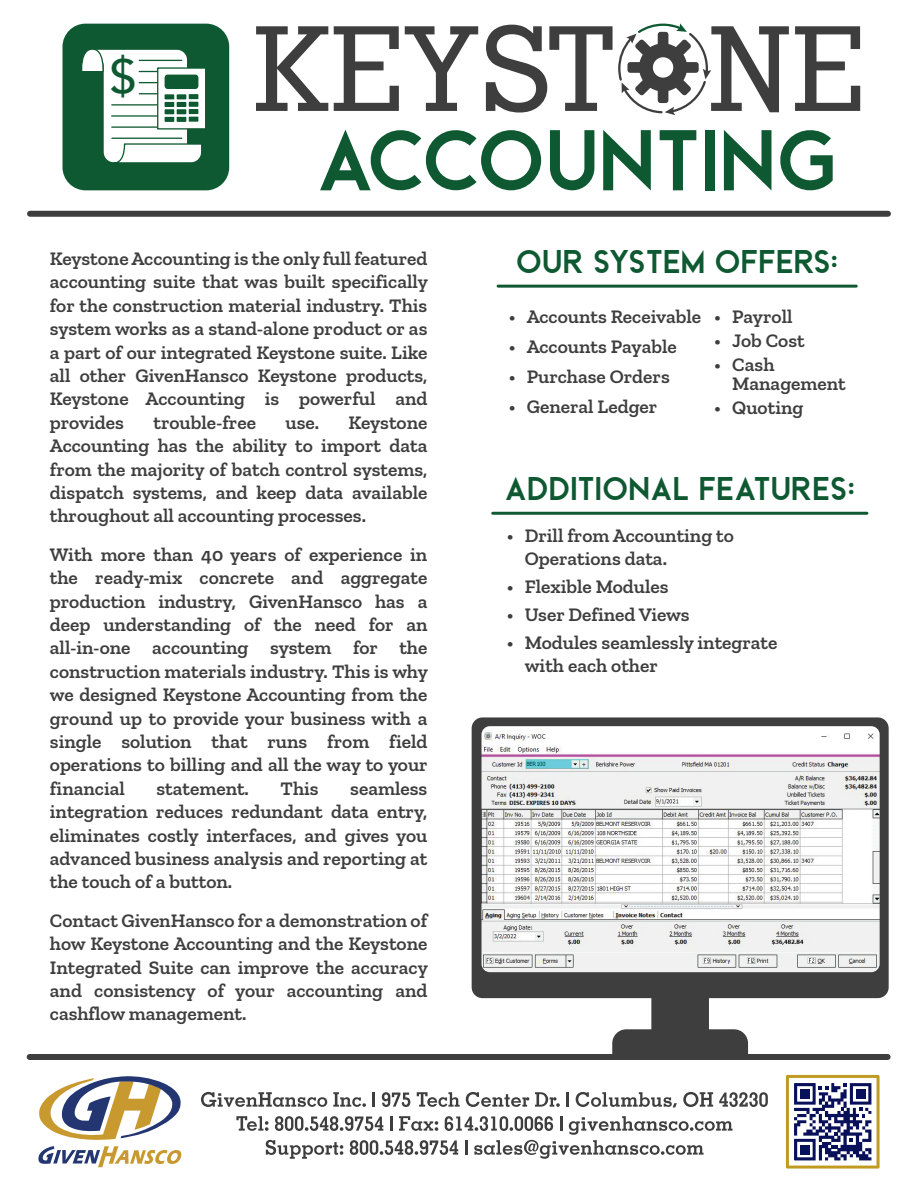
<style>
.page{position:relative;width:918px;height:1188px;background:#fff}
.page>*{position:absolute;margin:0;border:0;box-sizing:border-box;transform-origin:0 0}
.t1{font:87.45px "Beckman Free";color:#0e5931}
.t2{font:500 48px "Avenir";color:#0e5931}
.t3{font:33.45px "Beckman Free";color:#0e5931}
.t4{font:600 19.5px/23.4px "Zilla Slab";color:#3e3e3f;text-align:justify}
</style>
<div class="page">
<svg style="left:256px;top:26px;width:72px;height:85px"></svg>
<svg style="left:334px;top:26px;width:65px;height:85px"></svg>
<svg style="left:405px;top:26px;width:73px;height:85px"></svg>
<svg style="left:486px;top:23px;width:303px;height:92px"></svg>
<svg style="left:795px;top:26px;width:65px;height:85px"></svg>
<div style="left:63px;top:24px;width:166px;height:166px;background:#0e5931;border-radius:23px"></div>
<svg style="left:82px;top:49px;width:120px;height:114px"></svg>
<hr style="left:139px;top:60px;width:43px;height:1px;background:#0e5931">
<hr style="left:139px;top:71px;width:43px;height:1px;background:#0e5931">
<hr style="left:139px;top:82px;width:43px;height:1px;background:#0e5931">
<hr style="left:139px;top:93px;width:43px;height:1px;background:#0e5931">
<hr style="left:112px;top:104px;width:70px;height:2px;background:#0e5931">
<hr style="left:112px;top:115px;width:70px;height:2px;background:#0e5931">
<hr style="left:112px;top:126px;width:70px;height:2px;background:#0e5931">
<hr style="left:112px;top:138px;width:70px;height:1px;background:#0e5931">
<svg style="left:157px;top:67px;width:48px;height:63px;background:#dbe6e0"></svg>
<div style="left:165px;top:75px;width:33px;height:14px;background:#0e5931;border-radius:3px"></div>
<div style="left:165px;top:94px;width:9px;height:5px;background:#0e5931"></div>
<div style="left:177px;top:94px;width:9px;height:5px;background:#0e5931"></div>
<div style="left:189px;top:94px;width:9px;height:5px;background:#0e5931"></div>
<div style="left:165px;top:102px;width:9px;height:5px;background:#0e5931"></div>
<div style="left:177px;top:102px;width:9px;height:5px;background:#0e5931"></div>
<div style="left:189px;top:102px;width:9px;height:5px;background:#0e5931"></div>
<div style="left:165px;top:109px;width:9px;height:5px;background:#0e5931"></div>
<div style="left:177px;top:109px;width:9px;height:5px;background:#0e5931"></div>
<div style="left:189px;top:109px;width:9px;height:5px;background:#0e5931"></div>
<div style="left:165px;top:117px;width:9px;height:5px;background:#0e5931"></div>
<div style="left:177px;top:117px;width:9px;height:5px;background:#0e5931"></div>
<div style="left:189px;top:117px;width:9px;height:5px;background:#0e5931"></div>
<div style="left:30px;top:211px;width:858px;height:6px;background:#3e3e3f"></div>
<div style="left:30px;top:1054px;width:858px;height:6px;background:#3e3e3f"></div>
<hr style="left:498px;top:285px;width:358px;height:3px;background:#0e5931">
<hr style="left:493px;top:512px;width:374px;height:3px;background:#0e5931">
<svg style="left:472px;top:717px;width:417px;height:338px"></svg>
<svg style="left:39px;top:1076px;width:142px;height:64px"></svg>
<svg style="left:38px;top:1146px;width:143px;height:21px"></svg>
<svg style="left:786px;top:1075px;width:94px;height:94px"></svg>
<div style="left:856px;top:1089px;width:9px;height:9px;background:#09105a"></div>
<div style="left:800px;top:1089px;width:9px;height:9px;background:#09105a"></div>
<div style="left:800px;top:1145px;width:9px;height:9px;background:#09105a"></div>
<svg style="left:201px;top:1092px;width:126px;height:15px"></svg>
<svg style="left:333px;top:1092px;width:33px;height:15px"></svg>
<svg style="left:373px;top:1092px;width:2px;height:15px"></svg>
<svg style="left:382px;top:1092px;width:28px;height:15px"></svg>
<svg style="left:417px;top:1092px;width:43px;height:15px"></svg>
<svg style="left:466px;top:1092px;width:63px;height:15px"></svg>
<svg style="left:535px;top:1092px;width:25px;height:15px"></svg>
<svg style="left:567px;top:1092px;width:2px;height:15px"></svg>
<svg style="left:576px;top:1092px;width:101px;height:15px"></svg>
<svg style="left:683px;top:1092px;width:30px;height:15px"></svg>
<svg style="left:719px;top:1092px;width:49px;height:15px"></svg>
<svg style="left:236px;top:1116px;width:497px;height:43px"></svg>
<h2 class="t2" style="left:110px;top:35px;width:28px">$</h2>
<h1 class="t1" style="left:316px;top:113px;width:523px">ACCOUNTING</h1>
<p class="t4" style="left:50px;top:247px;width:380px">Keystone Accounting is the only full featured accounting suite that was built specifically for the construction material industry. This system works as a stand-alone product or as a part of our integrated Keystone suite. Like all other GivenHansco Keystone products, Keystone Accounting is powerful and provides</p>
<p class="t4" style="left:154px;top:411px;width:104px">trouble-free</p>
<p class="t4" style="left:286px;top:411px;width:35px">use.</p>
<p class="t4" style="left:50px;top:411px;width:379px;text-indent:299px">Keystone Accounting has the ability to import data from the majority of batch control systems, dispatch systems, and keep data available throughout all accounting processes.</p>
<p class="t4" style="left:50px;top:543px;width:380px">With more than 40 years of experience in the ready-mix concrete and aggregate production industry, GivenHansco has a deep understanding of the need for an all-in-one accounting system for the construction materials industry. This is why we designed Keystone Accounting from the ground up to provide your business with a single solution that runs from field operations to billing and all the way to your financial</p>
<p class="t4" style="left:50px;top:777px;width:379px;text-indent:300px">seamless integration reduces redundant data entry, eliminates costly interfaces, and gives you advanced business analysis and reporting at the touch of a button.</p>
<p class="t4" style="left:50px;top:909px;width:379px">Contact GivenHansco for a demonstration of how Keystone Accounting and the Keystone Integrated Suite can improve the accuracy and consistency of your accounting and cashflow management.</p>
<p class="t4" style="left:156px;top:777px;width:94px">statement.</p>
<p class="t4" style="left:281px;top:777px;width:40px">This</p>
<h3 class="t3" style="left:516px;top:244px;width:324px">OUR SYSTEM OFFERS:</h3>
<p class="t4" style="left:509px;top:305px;width:194px">• Accounts Receivable</p>
<p class="t4" style="left:509px;top:335px;width:170px">• Accounts Payable</p>
<p class="t4" style="left:509px;top:365px;width:163px">• Purchase Orders</p>
<p class="t4" style="left:509px;top:395px;width:150px">• General Ledger</p>
<p class="t4" style="left:714px;top:305px;width:80px">• Payroll</p>
<p class="t4" style="left:714px;top:329px;width:92px">• Job Cost</p>
<p class="t4" style="left:732px;top:354px;width:115px;line-height:19.5px;text-indent:-18px">• Cash<br>Management</p>
<p class="t4" style="left:714px;top:396px;width:91px">• Quoting</p>
<h3 class="t3" style="left:504px;top:471px;width:352px">ADDITIONAL FEATURES:</h3>
<p class="t4" style="left:525px;top:524px;width:211px;text-indent:-18px">• Drill from Accounting to<br>Operations data.</p>
<p class="t4" style="left:507px;top:575px;width:163px">• Flexible Modules</p>
<p class="t4" style="left:507px;top:603px;width:184px">• User Defined Views</p>
<p class="t4" style="left:525px;top:631px;width:254px;text-indent:-18px">• Modules seamlessly integrate with each other</p>
</div>
